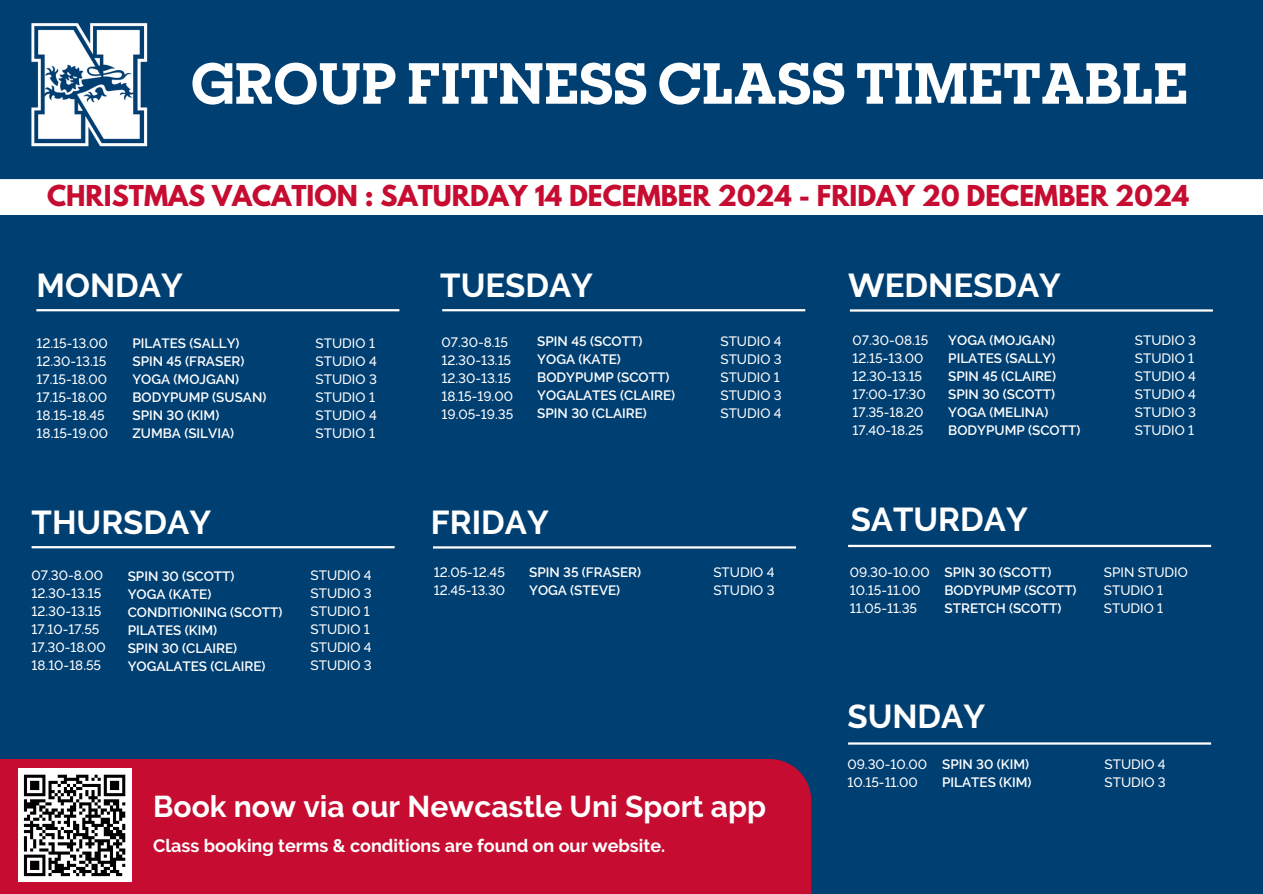
<style>
.page{position:relative;width:1263px;height:894px;background:#fff}
.page>*{position:absolute;margin:0;border:0;box-sizing:border-box;transform-origin:0 0}
.t1{font:700 54px "Elizeth";color:#fff}
.t2{font:700 33px "Derailed";color:#fff}
.t3{font:700 30px "Derailed";color:#fff}
.t4{font:700 25.5px "League Spartan";color:#c60c30}
.t5{font:700 18px "Derailed";color:#fff}
.t6{font:500 13.5px/18px "Derailed";color:#fff}
.t7{font:600 13.5px/18px "Derailed";color:#fff}
</style>
<div class="page">
<div style="left:0;top:0;width:1263px;height:893px;background:#003f72"></div>
<div style="left:0;top:179px;width:1263px;height:36px;background:#fff"></div>
<hr style="left:32px;top:546px;width:363px;height:2px;background:#fff">
<div style="left:0;top:758px;width:811px;height:135px;background:#c60c30"></div>
<hr style="left:36px;top:309px;width:363px;height:2px;background:#fff">
<hr style="left:442px;top:309px;width:363px;height:2px;background:#fff">
<hr style="left:850px;top:309px;width:363px;height:2px;background:#fff">
<hr style="left:433px;top:546px;width:363px;height:2px;background:#fff">
<hr style="left:848px;top:544px;width:363px;height:3px;background:#fff">
<hr style="left:848px;top:742px;width:363px;height:2px;background:#fff">
<div style="left:18px;top:768px;width:113px;height:114px;background:#fff"></div>
<svg style="left:23px;top:774px;width:103px;height:103px"></svg>
<img style="left:31px;top:23px;width:117px;height:124px">
<p class="t1" style="left:191px;top:47px;width:998px">GROUP FITNESS CLASS TIMETABLE</p>
<h1 class="t4" style="left:47px;top:183px;width:1144px">CHRISTMAS VACATION : SATURDAY 14 DECEMBER 2024 - FRIDAY 20 DECEMBER 2024</h1>
<h6 class="t2" style="left:37px;top:266px;width:148px">MONDAY</h6>
<h2 class="t6" style="left:37px;top:334px;width:73px">12.15-13.00</h2>
<h6 class="t6" style="left:37px;top:352px;width:71px">12.30-13.15</h6>
<h6 class="t6" style="left:37px;top:370px;width:72px">17.15-18.00</h6>
<h6 class="t6" style="left:37px;top:388px;width:72px">17.15-18.00</h6>
<h2 class="t6" style="left:37px;top:406px;width:70px">18.15-18.45</h2>
<h6 class="t6" style="left:37px;top:424px;width:73px">18.15-19.00</h6>
<h6 class="t7" style="left:132px;top:334px;width:135px">PILATES (SALLY)<br>SPIN 45 (FRASER)<br>YOGA (MOJGAN)<br>BODYPUMP (SUSAN)<br>SPIN 30 (KIM)<br>ZUMBA (SILVIA)</h6>
<h2 class="t6" style="left:316px;top:334px;width:63px">STUDIO 1<br>STUDIO 4<br>STUDIO 3<br>STUDIO 1<br>STUDIO 4<br>STUDIO 1</h2>
<h6 class="t2" style="left:440px;top:266px;width:154px">TUESDAY</h6>
<h6 class="t6" style="left:441px;top:333px;width:73px">07.30-8.15<br>12.30-13.15<br>12.30-13.15<br>18.15-19.00<br>19.05-19.35</h6>
<h6 class="t7" style="left:537px;top:332px;width:139px">SPIN 45 (SCOTT)<br>YOGA (KATE)<br>BODYPUMP (SCOTT)<br>YOGALATES (CLAIRE)<br>SPIN 30 (CLAIRE)</h6>
<h2 class="t6" style="left:720px;top:332px;width:63px">STUDIO 4<br>STUDIO 3<br>STUDIO 1<br>STUDIO 3<br>STUDIO 4</h2>
<h6 class="t6" style="left:852px;top:331px;width:77px">07.30-08.15<br>12.15-13.00<br>12.30-13.15<br>17:00-17:30<br>17.35-18.20<br>17.40-18.25</h6>
<h6 class="t7" style="left:948px;top:331px;width:134px">YOGA (MOJGAN)<br>PILATES (SALLY)<br>SPIN 45 (CLAIRE)<br>SPIN 30 (SCOTT)<br>YOGA (MELINA)<br>BODYPUMP (SCOTT)</h6>
<h6 class="t2" style="left:848px;top:266px;width:214px">WEDNESDAY</h6>
<p class="t6" style="left:1135px;top:331px;width:63px">STUDIO 3<br>STUDIO 1<br>STUDIO 4<br>STUDIO 4<br>STUDIO 3<br>STUDIO 1</p>
<p class="t2" style="left:32px;top:503px;width:181px">THURSDAY</p>
<h4 class="t6" style="left:32px;top:566px;width:73px">07.30-8.00<br>12.30-13.15<br>12.30-13.15<br>17.10-17.55</h4>
<h2 class="t6" style="left:32px;top:638px;width:76px">17.30-18.00<br>18.10-18.55</h2>
<p class="t7" style="left:128px;top:567px;width:156px">SPIN 30 (SCOTT)<br>YOGA (KATE)<br>CONDITIONING (SCOTT)<br>PILATES (KIM)<br>SPIN 30 (CLAIRE)<br>YOGALATES (CLAIRE)</p>
<p class="t6" style="left:311px;top:566px;width:63px">STUDIO 4<br>STUDIO 3<br>STUDIO 1<br>STUDIO 1<br>STUDIO 4<br>STUDIO 3</p>
<h2 class="t2" style="left:431px;top:503px;width:119px">FRIDAY</h2>
<h3 class="t6" style="left:434px;top:563px;width:73px">12.05-12.45<br>12.45-13.30</h3>
<h5 class="t7" style="left:529px;top:563px;width:114px">SPIN 35 (FRASER)<br>YOGA (STEVE)</h5>
<h2 class="t2" style="left:851px;top:500px;width:179px">SATURDAY</h2>
<h6 class="t6" style="left:713px;top:563px;width:63px">STUDIO 4<br>STUDIO 3</h6>
<h6 class="t7" style="left:944px;top:563px;width:134px">SPIN 30 (SCOTT)<br>BODYPUMP (SCOTT)<br>STRETCH (SCOTT)</h6>
<h6 class="t6" style="left:850px;top:563px;width:81px">09.30-10.00<br>10.15-11.00<br>11.05-11.35</h6>
<p class="t2" style="left:847px;top:697px;width:139px">SUNDAY</p>
<p class="t6" style="left:847px;top:754px;width:81px">09.30-10.00<br>10.15-11.00</p>
<p class="t7" style="left:942px;top:754px;width:91px">SPIN 30 (KIM)<br>PILATES (KIM)</p>
<h6 class="t3" style="left:153px;top:789px;width:615px">Book now via our Newcastle Uni Sport app</h6>
<h6 class="t5" style="left:153px;top:835px;width:514px">Class booking terms &amp; conditions are found on our website.</h6>
<h6 class="t6" style="left:1104px;top:563px;width:85px">SPIN STUDIO<br>STUDIO 1<br>STUDIO 1</h6>
<h6 class="t6" style="left:1104px;top:754px;width:63px">STUDIO 4<br>STUDIO 3</h6>
</div>
